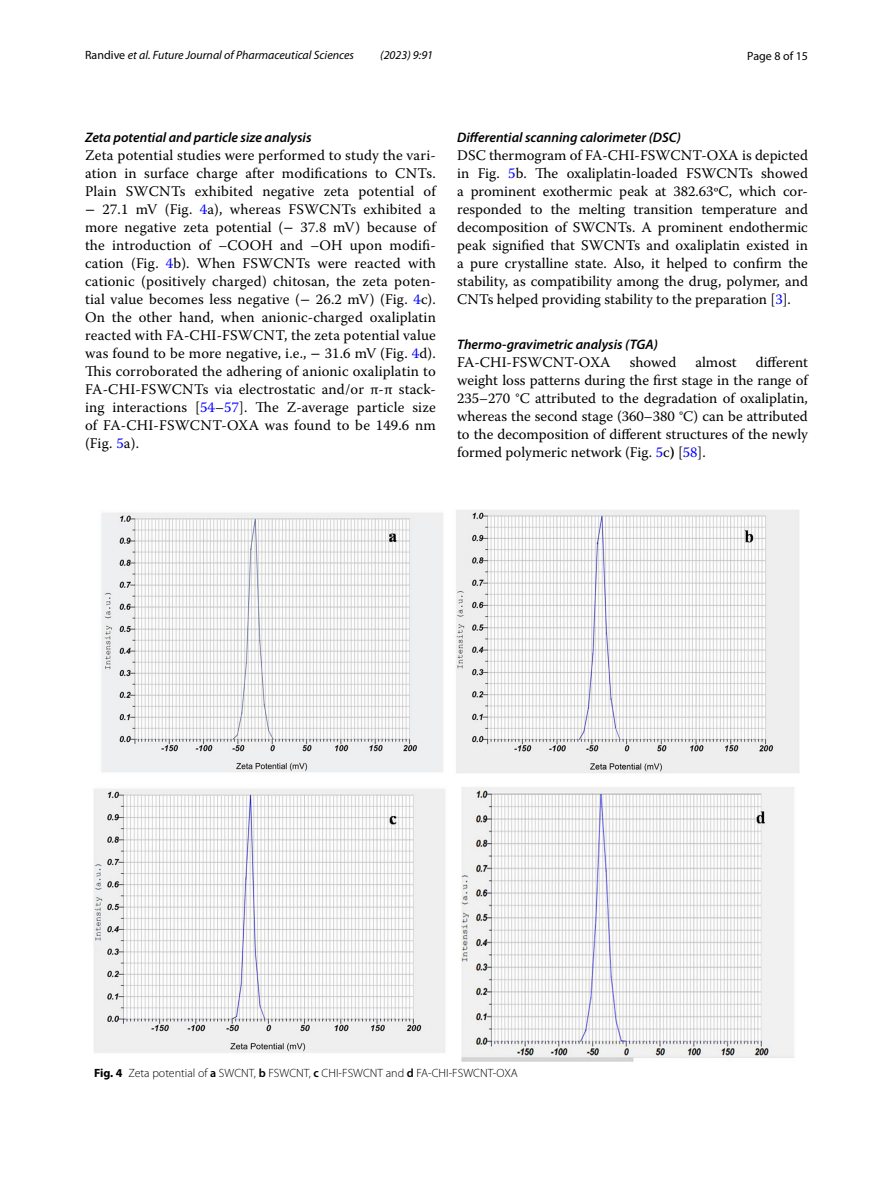
<style>
.page{position:relative;width:893px;height:1187px;background:#fff}
.page>*{position:absolute;margin:0;border:0;box-sizing:border-box;transform-origin:0 0}
.t1{font:14.7px/18px "Warnock Pro";color:#000;text-align:justify}
.t2{font:italic 600 13.8px "Myriad Pro";color:#000}
.t3{font:300 12px "Myriad Pro";color:#000}
.t4{font:italic 12px "Myriad Pro";color:#000}
.t5{font:12px "Myriad Pro";color:#000}
.s1{font-style:normal}
.s2{font-family:"STIX"}
.s3{color:#00f}
.s4{font-weight:700}
.s5{font-weight:600}
</style>
<div class="page">
<img style="left:94px;top:510px;width:705px;height:551px">
<p class="t4" style="left:85px;top:48px;width:271px"><span class="s1">Randive</span> et al. Future Journal of Pharmaceutical Sciences</p>
<p class="t4" style="left:380px;top:48px;width:54px">(2023) 9:91</p>
<p class="t5" style="left:747px;top:48px;width:62px">Page 8 of 15</p>
<p class="t2" style="left:85px;top:129px;width:228px">Zeta potential and particle size analysis</p>
<p class="t1" style="left:85px;top:146px;width:352px">Zeta potential studies were performed to study the vari&shy;ation in surface charge after modifications to CNTs.<br>Plain SWCNTs exhibited negative zeta potential of <span class="s2">−</span> 27.1 mV (Fig. <span class="s3">4</span>a), whereas FSWCNTs exhibited a more negative zeta potential (<span class="s2">−</span> 37.8 mV) because of the introduction of –COOH and –OH upon modifi&shy;cation (Fig. <span class="s3">4</span>b). When FSWCNTs were reacted with cationic (positively charged) chitosan, the zeta poten&shy;tial value becomes less negative (<span class="s2">−</span> 26.2 mV) (Fig. <span class="s3">4</span>c).<br>On the other hand, when anionic-charged oxaliplatin reacted with FA-CHI-FSWCNT, the zeta potential value was found to be more negative, i.e., <span class="s2">−</span> 31.6 mV (Fig. <span class="s3">4</span>d).<br>This corroborated the adhering of anionic oxaliplatin to FA-CHI-FSWCNTs via electrostatic and/or π-π stack&shy;ing interactions [<span class="s3">54</span>–<span class="s3">57</span>]. The Z-average particle size of FA-CHI-FSWCNT-OXA was found to be 149.6 nm (Fig. <span class="s3">5</span>a).</p>
<p class="t2" style="left:457px;top:129px;width:225px">Differential scanning calorimeter (DSC)</p>
<p class="t1" style="left:457px;top:146px;width:352px">DSC thermogram of FA-CHI-FSWCNT-OXA is depicted in Fig. <span class="s3">5</span>b. The oxaliplatin-loaded FSWCNTs showed a prominent exothermic peak at 382.63ºC, which cor&shy;responded to the melting transition temperature and decomposition of SWCNTs. A prominent endothermic peak signified that SWCNTs and oxaliplatin existed in a pure crystalline state. Also, it helped to confirm the stability, as compatibility among the drug, polymer, and CNTs helped providing stability to the preparation [<span class="s3">3</span>].</p>
<p class="t2" style="left:457px;top:336px;width:202px">Thermo‑gravimetric analysis (TGA)</p>
<p class="t1" style="left:457px;top:353px;width:155px">FA-CHI-FSWCNT-OXA</p>
<p class="t1" style="left:630px;top:353px;width:48px">showed</p>
<p class="t1" style="left:695px;top:353px;width:43px">almost</p>
<p class="t1" style="left:457px;top:353px;width:352px;text-indent:299px">different weight loss patterns during the first stage in the range of 235–270 °C attributed to the degradation of oxaliplatin, whereas the second stage (360–380 °C) can be attributed to the decomposition of different structures of the newly formed polymeric network (Fig. <span class="s3">5</span>c<span class="s4">)</span> [<span class="s3">58</span>].</p>
<p class="t3" style="left:94px;top:1066px;width:425px"><span class="s4">Fig. 4</span> Zeta potential of <span class="s5">a</span> SWCNT, <span class="s5">b</span> FSWCNT, <span class="s5">c</span> CHI-FSWCNT and <span class="s5">d</span> FA-CHI-FSWCNT-OXA</p>
</div>
